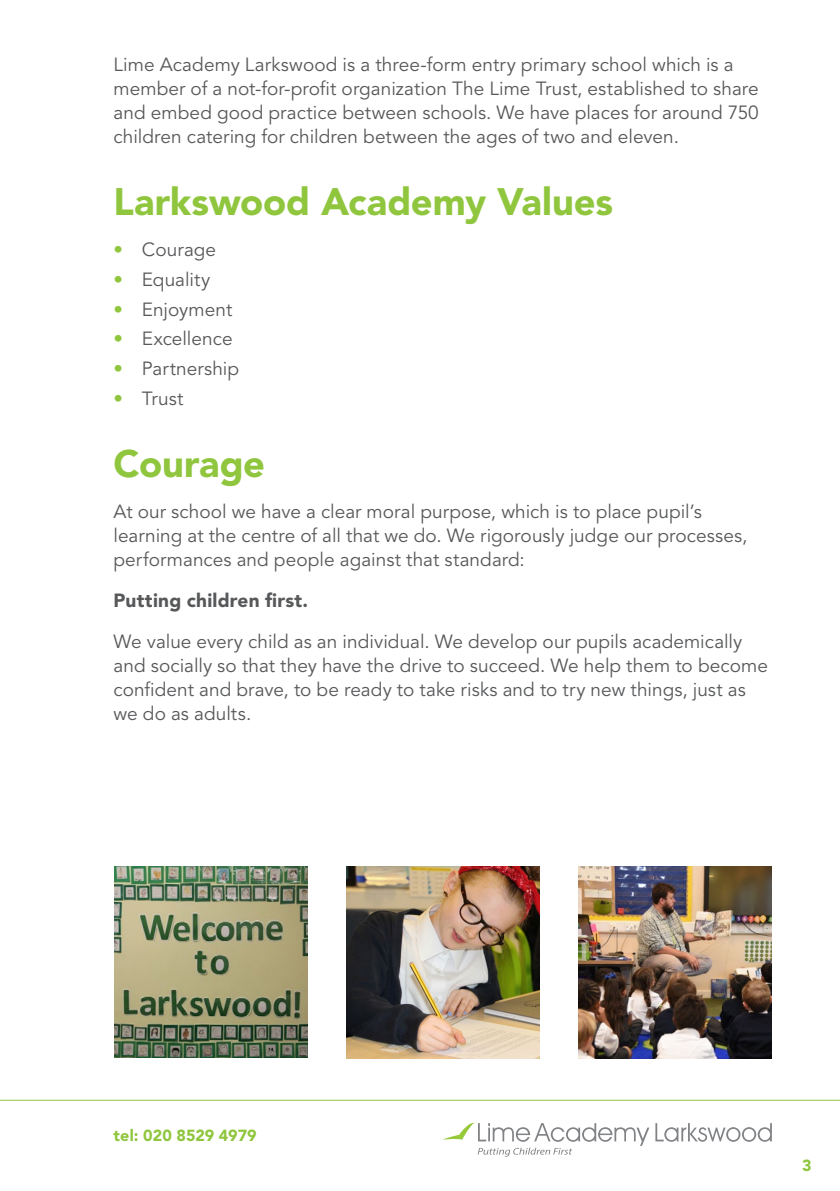
<style>
.page{position:relative;width:840px;height:1191px;background:#fff}
.page>*{position:absolute;margin:0;border:0;box-sizing:border-box;transform-origin:0 0}
.t1{font:900 38px "Avenir";letter-spacing:-.005em;color:#8fc63e}
.Body_Text_80k{font:19px/24px "Avenir";letter-spacing:.005em;color:#57585a}
.Body_Text_80k-2{font:900 19px "Avenir";letter-spacing:.01em;color:#57585a}
.t2{font:900 16px "Avenir";letter-spacing:.005em;color:#8fc63e}
.s1{color:#8fc63e}
</style>
<div class="page">
<svg style="left:655px;top:1123px;width:116px;height:18px"></svg>
<svg style="left:443px;top:1122px;width:206px;height:34px"></svg>
<hr style="left:0;top:1099px;width:839px;height:1px;background:#8fc63e">
<img style="left:346px;top:866px;width:193px;height:192px">
<img style="left:115px;top:866px;width:193px;height:191px">
<img style="left:578px;top:866px;width:193px;height:192px">
<p class="Body_Text_80k" style="left:113px;top:53px;width:646px">Lime Academy Larkswood is a three-form entry primary school which is a member of a not-for-profit organization The Lime Trust, established to share and embed good practice between schools. We have places for around 750 children catering for children between the ages of two and eleven.</p>
<p class="t1" style="left:113px;top:179px;width:500px">Larkswood Academy Values</p>
<p class="Body_Text_80k" style="left:113px;top:238px;width:104px"><span class="s1">•</span> Courage</p>
<p class="Body_Text_80k" style="left:113px;top:268px;width:98px"><span class="s1">•</span> Equality</p>
<p class="Body_Text_80k" style="left:113px;top:298px;width:120px"><span class="s1">•</span> Enjoyment</p>
<p class="Body_Text_80k" style="left:113px;top:327px;width:120px"><span class="s1">•</span> Excellence</p>
<p class="Body_Text_80k" style="left:113px;top:357px;width:127px"><span class="s1">•</span> Partnership</p>
<p class="Body_Text_80k" style="left:113px;top:387px;width:71px"><span class="s1">•</span> Trust</p>
<p class="t1" style="left:113px;top:440px;width:153px">Courage</p>
<p class="Body_Text_80k" style="left:113px;top:500px;width:635px">At our school we have a clear moral purpose, which is to place pupil’s learning at the centre of all that we do. We rigorously judge our processes, performances and people against that standard:</p>
<p class="Body_Text_80k-2" style="left:113px;top:588px;width:196px">Putting children first.</p>
<p class="Body_Text_80k" style="left:113px;top:630px;width:655px">We value every child as an individual. We develop our pupils academically and socially so that they have the drive to succeed. We help them to become confident and brave, to be ready to take risks and to try new things, just as we do as adults.</p>
<p class="t2" style="left:113px;top:1125px;width:145px">tel: 020 8529 4979</p>
<p class="t2" style="left:801px;top:1156px;width:11px">3</p>
</div>
